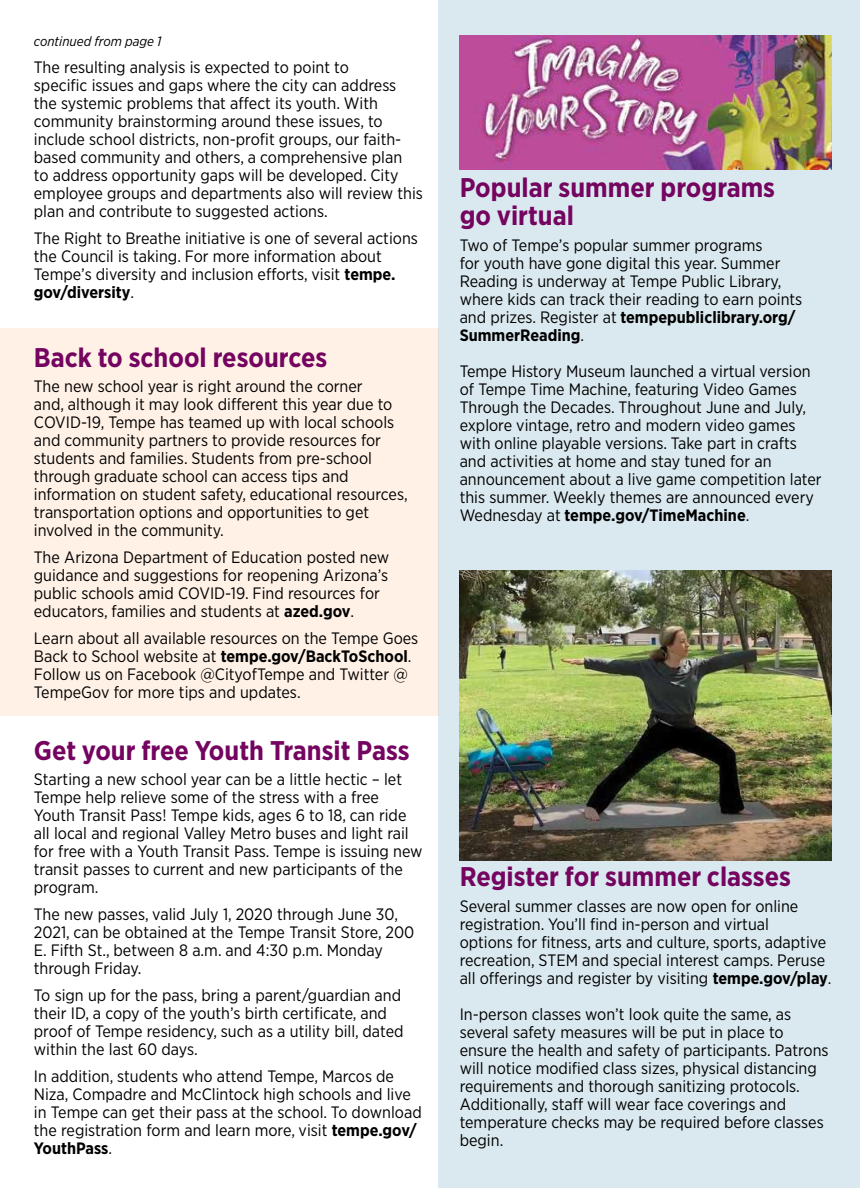
<style>
.page{position:relative;width:864px;height:1188px;background:#fff}
.page>*{position:absolute;margin:0;border:0;box-sizing:border-box;transform-origin:0 0}
.t1{font:700 27px/28.5px "Gotham Narrow";color:#74045f}
.t2{font:16.5px/18px "Gotham Narrow";color:#000}
.t3{font:italic 13.5px "Gotham Narrow";color:#000}
.s1{font-weight:700}
</style>
<div class="page">
<div style="left:0;top:328px;width:438px;height:388px;background:#fff1e6"></div>
<div style="left:438px;top:0;width:421px;height:1188px;background:#dae9ef"></div>
<img style="left:459px;top:36px;width:372px;height:133px">
<img style="left:460px;top:570px;width:371px;height:291px">
<p class="t3" style="left:34px;top:32px;width:129px">continued from page 1</p>
<p class="t2" style="left:34px;top:58px;width:391px">The resulting analysis is expected to point to<br>specific issues and gaps where the city can address the systemic problems that affect its youth. With community brainstorming around these issues, to include school districts, non-profit groups, our faith&shy;based community and others, a comprehensive plan<br>to address opportunity gaps will be developed. City employee groups and departments also will review this plan and contribute to suggested actions.</p>
<p class="t2" style="left:34px;top:229px;width:386px">The Right to Breathe initiative is one of several actions the Council is taking. For more information about Tempe’s diversity and inclusion efforts, visit <span class="s1">tempe. gov/diversity</span>.</p>
<h1 class="t1" style="left:34px;top:343px;width:295px">Back to school resources</h1>
<p class="t2" style="left:34px;top:377px;width:375px">The new school year is right around the corner<br>and, although it may look different this year due to COVID-19, Tempe has teamed up with local schools and community partners to provide resources for students and families. Students from pre-school through graduate school can access tips and information on student safety, educational resources, transportation options and opportunities to get involved in the community.</p>
<p class="t2" style="left:34px;top:548px;width:357px">The Arizona Department of Education posted new guidance and suggestions for reopening Arizona’s public schools amid COVID-19. Find resources for educators, families and students at <span class="s1">azed.gov</span>.</p>
<p class="t2" style="left:34px;top:629px;width:386px">Learn about all available resources on the Tempe Goes Back to School website at <span class="s1">tempe.gov/BackToSchool</span>.<br>Follow us on Facebook @CityofTempe and Twitter @ TempeGov for more tips and updates.</p>
<h1 class="t1" style="left:34px;top:736px;width:377px">Get your free Youth Transit Pass</h1>
<p class="t2" style="left:34px;top:770px;width:390px">Starting a new school year can be a little hectic – let Tempe help relieve some of the stress with a free Youth Transit Pass! Tempe kids, ages 6 to 18, can ride all local and regional Valley Metro buses and light rail for free with a Youth Transit Pass. Tempe is issuing new transit passes to current and new participants of the program.</p>
<p class="t2" style="left:34px;top:905px;width:382px">The new passes, valid July 1, 2020 through June 30, 2021, can be obtained at the Tempe Transit Store, 200<br>E. Fifth St., between 8 a.m. and 4:30 p.m. Monday through Friday.</p>
<p class="t2" style="left:34px;top:986px;width:371px">To sign up for the pass, bring a parent/guardian and their ID, a copy of the youth’s birth certificate, and proof of Tempe residency, such as a utility bill, dated within the last 60 days.</p>
<p class="t2" style="left:34px;top:1067px;width:389px">In addition, students who attend Tempe, Marcos de Niza, Compadre and McClintock high schools and live in Tempe can get their pass at the school. To download the registration form and learn more, visit <span class="s1">tempe.gov/ YouthPass</span>.</p>
<h1 class="t1" style="left:460px;top:173px;width:317px">Popular summer programs go virtual</h1>
<p class="t2" style="left:460px;top:236px;width:344px">Two of Tempe’s popular summer programs<br>for youth have gone digital this year. Summer Reading is underway at Tempe Public Library, where kids can track their reading to earn points and prizes. Register at <span class="s1">tempepubliclibrary.org/ SummerReading</span>.</p>
<p class="t2" style="left:460px;top:362px;width:363px">Tempe History Museum launched a virtual version of Tempe Time Machine, featuring Video Games Through the Decades. Throughout June and July, explore vintage, retro and modern video games with online playable versions. Take part in crafts and activities at home and stay tuned for an announcement about a live game competition later this summer. Weekly themes are announced every Wednesday at <span class="s1">tempe.gov/TimeMachine</span>.</p>
<h1 class="t1" style="left:460px;top:862px;width:333px">Register for summer classes</h1>
<p class="t2" style="left:460px;top:897px;width:373px">Several summer classes are now open for online registration. You’ll find in-person and virtual<br>options for fitness, arts and culture, sports, adaptive recreation, STEM and special interest camps. Peruse all offerings and register by visiting <span class="s1">tempe.gov/play</span>.</p>
<p class="t2" style="left:460px;top:1005px;width:370px">In-person classes won’t look quite the same, as several safety measures will be put in place to ensure the health and safety of participants. Patrons will notice modified class sizes, physical distancing requirements and thorough sanitizing protocols.<br>Additionally, staff will wear face coverings and temperature checks may be required before classes begin.</p>
</div>
